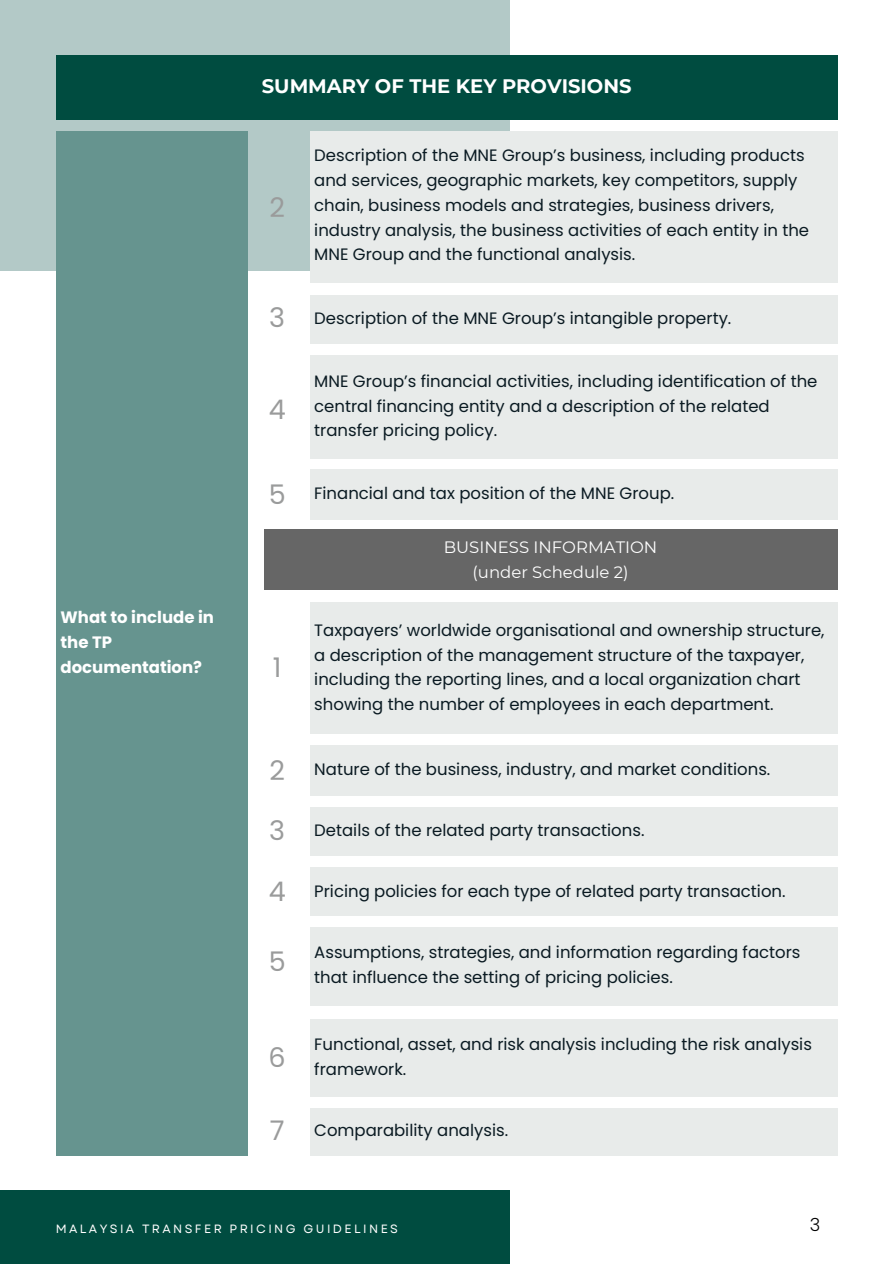
<style>
.page{position:relative;width:893px;height:1264px;background:#fff}
.page>*{position:absolute;margin:0;border:0;box-sizing:border-box;transform-origin:0 0}
.t1{font:27px "Poppins";color:#9a9b9b}
.t2{font:700 19.5px "Montserrat";color:#fff}
.t3{font:300 18px "Poppins";color:#000}
.t4{font:16.5px/24.8px "Poppins";color:#0a1a22}
.t5{font:16.5px/24.8px "Montserrat";color:#fff;text-align:center}
.t6{font:700 16.5px/24.8px "Poppins";color:#fff}
.t7{font:12px "Garet";letter-spacing:.2em;color:#fff}
.s1{font-size:27px;color:#9a9b9b}
</style>
<div class="page">
<div style="left:0;top:0;width:510px;height:270px;background:#b3c9c7"></div>
<div style="left:0;top:1190px;width:510px;height:73px;background:#004c40"></div>
<div style="left:56px;top:56px;width:781px;height:64px;background:#004c40"></div>
<div style="left:56px;top:131px;width:192px;height:1024px;background:#66948f"></div>
<div style="left:310px;top:131px;width:527px;height:151px;background:#e8ebea"></div>
<div style="left:310px;top:295px;width:527px;height:48px;background:#e8ebea"></div>
<div style="left:310px;top:355px;width:527px;height:104px;background:#e8ebea"></div>
<div style="left:310px;top:470px;width:527px;height:50px;background:#e8ebea"></div>
<div style="left:264px;top:529px;width:573px;height:61px;background:#666"></div>
<div style="left:310px;top:602px;width:527px;height:132px;background:#e8ebea"></div>
<div style="left:310px;top:745px;width:527px;height:50px;background:#e8ebea"></div>
<div style="left:310px;top:806px;width:527px;height:49px;background:#e8ebea"></div>
<div style="left:310px;top:867px;width:527px;height:49px;background:#e8ebea"></div>
<div style="left:310px;top:926px;width:527px;height:79px;background:#e8ebea"></div>
<div style="left:310px;top:1019px;width:527px;height:77px;background:#e8ebea"></div>
<div style="left:310px;top:1108px;width:527px;height:47px;background:#e8ebea"></div>
<p class="t2" style="left:262px;top:72px;width:371px">SUMMARY OF THE KEY PROVISIONS</p>
<h1 class="t1" style="left:269px;top:192px;width:17px">2</h1>
<p class="t4" style="left:314px;top:143px;width:496px">Description of the MNE Group’s business, including products and services, geographic markets, key competitors, supply chain, business models and strategies, business drivers, industry analysis, the business activities of each entity in the MNE Group and the functional analysis.</p>
<p class="t4" style="left:269px;top:306px;width:463px"><span class="s1">3</span> Description of the MNE Group’s intangible property.</p>
<h1 class="t1" style="left:269px;top:393px;width:18px">4</h1>
<p class="t4" style="left:314px;top:369px;width:504px">MNE Group’s financial activities, including identification of the central financing entity and a description of the related transfer pricing policy.</p>
<p class="t6" style="left:61px;top:605px;width:155px">What to include in the TP documentation?</p>
<p class="t4" style="left:269px;top:481px;width:407px"><span class="s1">5</span> Financial and tax position of the MNE Group.</p>
<p class="t5" style="left:443px;top:534px;width:215px">BUSINESS INFORMATION (under Schedule 2)</p>
<h1 class="t1" style="left:273px;top:651px;width:10px">1</h1>
<p class="t4" style="left:314px;top:618px;width:511px">Taxpayers’ worldwide organisational and ownership structure, a description of the management structure of the taxpayer, including the reporting lines, and a local organization chart showing the number of employees in each department.</p>
<p class="t4" style="left:269px;top:756px;width:502px"><span class="s1">2</span> Nature of the business, industry, and market conditions.</p>
<p class="t4" style="left:269px;top:817px;width:377px"><span class="s1">3</span> Details of the related party transactions.</p>
<p class="t4" style="left:269px;top:878px;width:518px"><span class="s1">4</span> Pricing policies for each type of related party transaction.</p>
<h1 class="t1" style="left:269px;top:946px;width:18px">5</h1>
<p class="t4" style="left:314px;top:940px;width:487px">Assumptions, strategies, and information regarding factors that influence the setting of pricing policies.</p>
<p class="t4" style="left:268px;top:1032px;width:545px;text-indent:46px">Functional, asset, and risk analysis including the risk analysis<br><sup>6</sup> framework.</p>
<p class="t4" style="left:270px;top:1118px;width:240px"><span class="s1">7</span> Comparability analysis.</p>
<p class="t7" style="left:56px;top:1221px;width:344px">MALAYSIA TRANSFER PRICING GUIDELINES</p>
<p class="t3" style="left:809px;top:1214px;width:12px">3</p>
</div>
